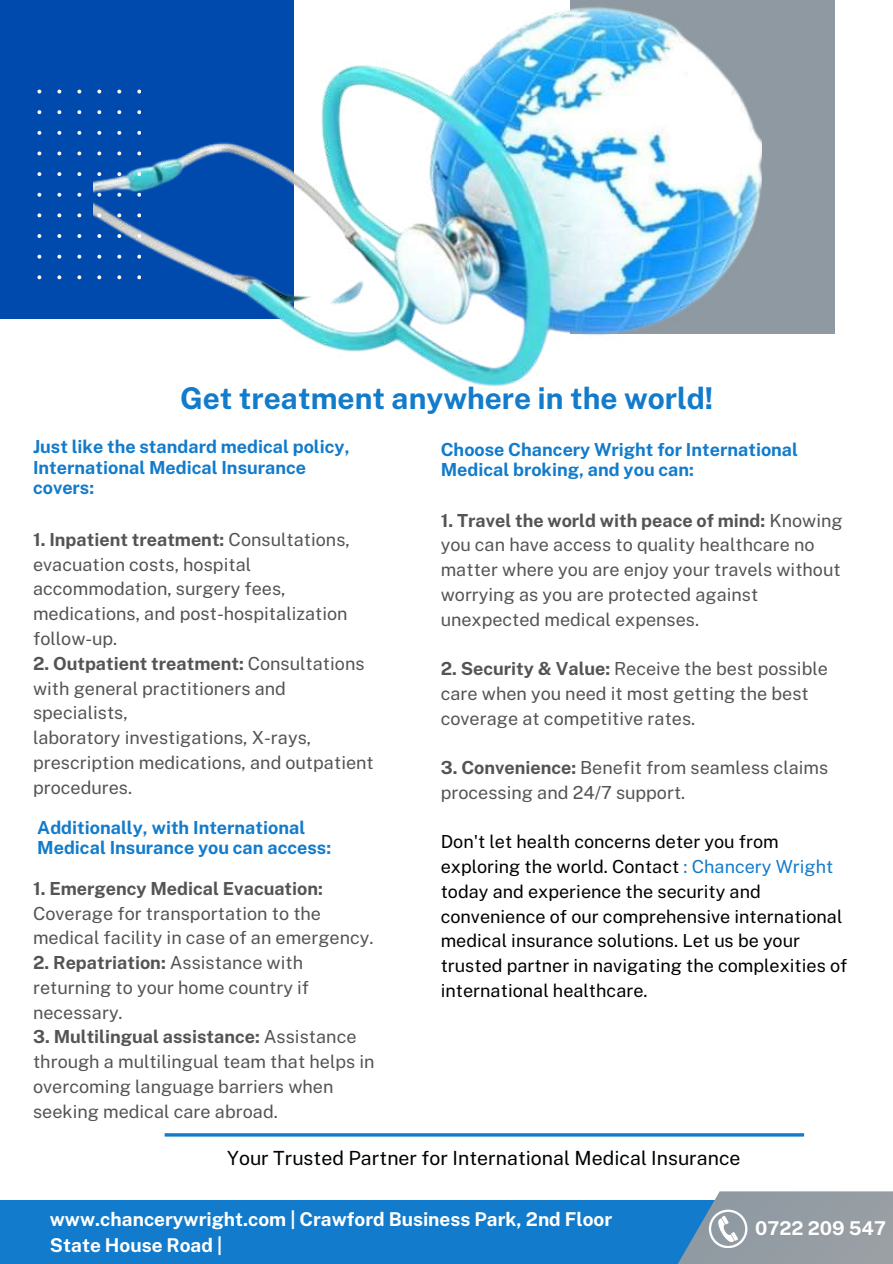
<style>
.page{position:relative;width:893px;height:1264px;background:#fff}
.page>*{position:absolute;margin:0;border:0;box-sizing:border-box;transform-origin:0 0}
.t1{font:700 30px "Public Sans";color:#127bcb}
.t2{font:19.5px "Public Sans";color:#000}
.t3{font:700 19.05px/25.8px "Public Sans";color:#fff}
.t4{font:18px/24.8px "Public Sans";color:#545454}
.t5{font:18px/24.8px "Public Sans";color:#000}
.t6{font:700 18px/20.2px "Public Sans";color:#127bcb}
.t7{font:700 18px "Public Sans";color:#545454}
.s1{font-weight:700}
.s2{color:#127bcb}
</style>
<div class="page">
<div style="left:0;top:0;width:294px;height:318px;background:#004aad"></div>
<div style="left:570px;top:0;width:264px;height:334px;background:#8e99a2"></div>
<img style="left:93px;top:7px;width:668px;height:380px">
<svg style="left:37px;top:90px;width:104px;height:189px"></svg>
<hr style="left:165px;top:1133px;width:639px;height:3px;background:#127bcb">
<div style="left:0;top:1199px;width:854px;height:64px;background:#127bcb"></div>
<svg style="left:630px;top:1191px;width:262px;height:72px"></svg>
<h1 class="t1" style="left:180px;top:380px;width:535px">Get treatment anywhere in the world!</h1>
<p class="t6" style="left:33px;top:437px;width:318px">Just like the standard medical policy,<br>International Medical Insurance covers:</p>
<p class="t4" style="left:33px;top:527px;width:318px"><span class="s1">1. Inpatient treatment:</span> Consultations, evacuation costs, hospital accommodation, surgery fees, medications, and post-hospitalization follow-up.</p>
<p class="t4" style="left:33px;top:651px;width:342px"><span class="s1">2. Outpatient treatment:</span> Consultations with general practitioners and specialists,<br>laboratory investigations, X-rays, prescription medications, and outpatient procedures.</p>
<p class="t6" style="left:37px;top:817px;width:295px">Additionally, with International<br>Medical Insurance you can access:</p>
<p class="t7" style="left:33px;top:877px;width:291px">1. Emergency Medical Evacuation:</p>
<p class="t4" style="left:33px;top:900px;width:342px">Coverage for transportation to the medical facility in case of an emergency.</p>
<p class="t4" style="left:33px;top:950px;width:277px"><span class="s1">2. Repatriation:</span> Assistance with returning to your home country if necessary.</p>
<p class="t4" style="left:33px;top:1024px;width:343px"><span class="s1">3. Multilingual assistance:</span> Assistance through a multilingual team that helps in overcoming language barriers when seeking medical care abroad.</p>
<p class="t6" style="left:440px;top:439px;width:359px">Choose Chancery Wright for International<br>Medical broking, and you can:</p>
<p class="t4" style="left:440px;top:507px;width:403px"><span class="s1">1. Travel the world with peace of mind:</span> Knowing you can have access to quality healthcare no matter where you are enjoy your travels without worrying as you are protected against unexpected medical expenses.</p>
<p class="t4" style="left:440px;top:656px;width:388px"><span class="s1">2. Security &amp; Value:</span> Receive the best possible care when you need it most getting the best coverage at competitive rates.</p>
<p class="t4" style="left:440px;top:755px;width:389px"><span class="s1">3. Convenience:</span> Benefit from seamless claims processing and 24/7 support.</p>
<p class="t5" style="left:440px;top:829px;width:408px">Don't let health concerns deter you from exploring the world. Contact <span class="s2">: Chancery Wright </span>today and experience the security and convenience of our comprehensive international medical insurance solutions. Let us be your trusted partner in navigating the complexities of international healthcare.</p>
<p class="t2" style="left:227px;top:1146px;width:514px">Your Trusted Partner for International Medical Insurance</p>
<p class="t3" style="left:50px;top:1206px;width:563px">www.chancerywright.com | Crawford Business Park, 2nd Floor<br>State House Road |</p>
<p class="t3" style="left:755px;top:1215px;width:132px">0722 209 547</p>
</div>
